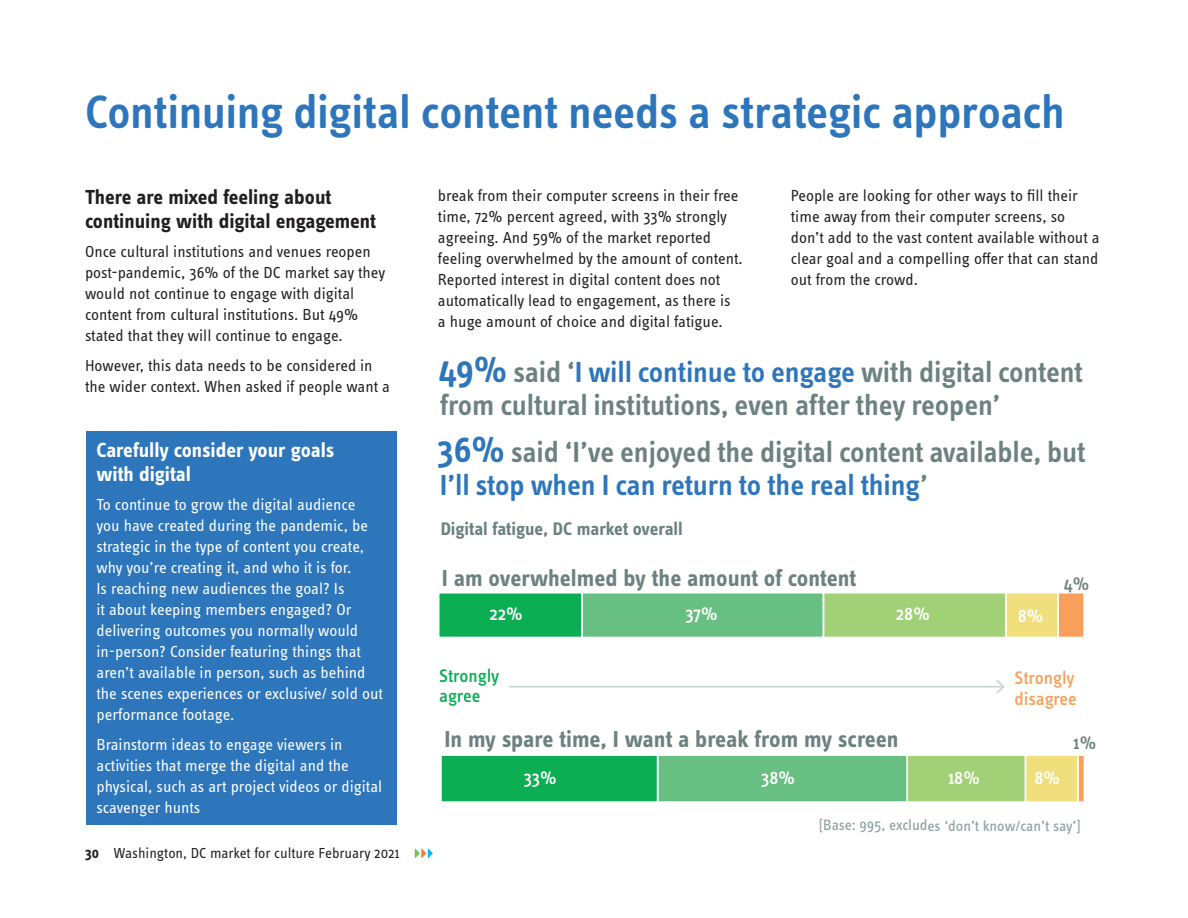
<style>
.page{position:relative;width:1188px;height:918px;background:#fff}
.page>*{position:absolute;margin:0;border:0;box-sizing:border-box;transform-origin:0 0}
.head_1{font:600 48px "Info Text Pro";letter-spacing:-.01em;color:#2e76bc}
.pullout_2{font:600 30px/33px "Info Text Pro";letter-spacing:-.005em;color:#6d8181}
.t1{font:700 23.85px "Info Text";color:#6d8181}
.head_3{font:700 21px/24px "Info Text Pro";color:#231f20}
.head_3-2{font:700 21px/24px "Info Text Pro";letter-spacing:-.005em;color:#fff}
.t2{font:700 18.75px "Info Text";letter-spacing:-.005em;color:#6d8181}
.t3{font:500 18.75px "Info Text";letter-spacing:-.005em;color:#fff}
.t4{font:500 18.75px/20.5px "Info Text";letter-spacing:-.005em;color:#f8a05b}
.t5{font:500 18.75px/20.5px "Info Text";letter-spacing:-.005em;color:#0cae53}
.t6{font:500 18.75px "Info Text";color:#6d8181}
.text{font:16.5px/21px "Info Text Pro";color:#231f20}
.text-2{font:16.5px/21px "Info Text Pro";color:#fff}
.t7{font:15.3px "Info Text";letter-spacing:-.01em;color:#91a2a3}
.t8{font:15px "Info Text Pro";color:#231f20}
.s1{font-weight:700}
.s2{font-size:37.5px;color:#2e76bc}
.s3{color:#2e76bc}
</style>
<div class="page">
<svg style="left:415px;top:849px;width:18px;height:9px"></svg>
<div style="left:86px;top:431px;width:310px;height:393px;background:#2e76bc"></div>
<div style="left:1078px;top:755px;width:6px;height:47px;background:#f8a05b"></div>
<div style="left:1077px;top:754px;width:8px;height:49px;border:2px solid #fff"></div>
<div style="left:1025px;top:755px;width:53px;height:47px;background:#f0df7c"></div>
<div style="left:1025px;top:754px;width:54px;height:49px;border:2px solid #fff"></div>
<div style="left:907px;top:755px;width:118px;height:47px;background:#a1d076"></div>
<div style="left:906px;top:754px;width:120px;height:49px;border:2px solid #fff"></div>
<div style="left:658px;top:755px;width:249px;height:47px;background:#67c081"></div>
<div style="left:657px;top:754px;width:251px;height:49px;border:2px solid #fff"></div>
<div style="left:441px;top:755px;width:217px;height:47px;background:#0cae53"></div>
<div style="left:440px;top:754px;width:218px;height:49px;border:2px solid #fff"></div>
<hr style="left:509px;top:686px;width:494px;height:2px;background:#cbd3d4">
<svg style="left:996px;top:680px;width:9px;height:14px"></svg>
<div style="left:1058px;top:593px;width:26px;height:45px;background:#f8a05b"></div>
<div style="left:1057px;top:592px;width:28px;height:46px;border:2px solid #fff"></div>
<div style="left:1006px;top:593px;width:52px;height:45px;background:#f0df7c"></div>
<div style="left:1005px;top:592px;width:54px;height:46px;border:2px solid #fff"></div>
<div style="left:823px;top:593px;width:183px;height:45px;background:#a1d076"></div>
<div style="left:823px;top:592px;width:184px;height:46px;border:2px solid #fff"></div>
<div style="left:582px;top:593px;width:241px;height:45px;background:#67c081"></div>
<div style="left:581px;top:592px;width:243px;height:46px;border:2px solid #fff"></div>
<div style="left:439px;top:593px;width:143px;height:45px;background:#0cae53"></div>
<div style="left:438px;top:592px;width:145px;height:46px;border:2px solid #fff"></div>
<p class="head_1" style="left:85px;top:83px;width:981px">Continuing digital content needs a strategic approach</p>
<p class="head_3" style="left:85px;top:184px;width:293px">There are mixed feeling about continuing with digital engagement</p>
<p class="text" style="left:85px;top:241px;width:302px">Once cultural institutions and venues reopen post-pandemic, 36% of the DC market say they would not continue to engage with digital content from cultural institutions. But 49% stated that they will continue to engage.</p>
<p class="text" style="left:85px;top:354px;width:307px">However, this data needs to be considered in the wider context. When asked if people want a</p>
<p class="head_3-2" style="left:97px;top:437px;width:239px">Carefully consider your goals with digital</p>
<p class="text-2" style="left:97px;top:494px;width:288px">To continue to grow the digital audience<br>you have created during the pandemic, be strategic in the type of content you create, why you’re creating it, and who it is for.<br>Is reaching new audiences the goal? Is<br>it about keeping members engaged? Or delivering outcomes you normally would in-person? Consider featuring things that aren’t available in person, such as behind the scenes experiences or exclusive/ sold out performance footage.</p>
<p class="text-2" style="left:97px;top:733px;width:287px">Brainstorm ideas to engage viewers in activities that merge the digital and the physical, such as art project videos or digital scavenger hunts</p>
<p class="t8" style="left:85px;top:844px;width:316px"><span class="s1">30</span> Washington, DC market for culture February 2021</p>
<p class="text" style="left:438px;top:184px;width:306px">break from their computer screens in their free time, 72% percent agreed, with 33% strongly agreeing. And 59% of the market reported feeling overwhelmed by the amount of content.<br>Reported interest in digital content does not automatically lead to engagement, as there is<br>a huge amount of choice and digital fatigue.</p>
<p class="text" style="left:791px;top:184px;width:310px">People are looking for other ways to fill their time away from their computer screens, so don’t add to the vast content available without a clear goal and a compelling offer that can stand out from the crowd.</p>
<p class="pullout_2" style="left:438px;top:355px;width:646px"><span class="s2">49%</span> said ‘<span class="s3">I will continue to engage</span> with digital content from cultural institutions, even after they reopen’</p>
<p class="pullout_2" style="left:437px;top:435px;width:650px"><span class="s2">36%</span> said ‘I’ve enjoyed the digital content available, but<br><span class="s3">I’ll stop when I can return to the real thing</span>’</p>
<p class="t2" style="left:441px;top:518px;width:244px">Digital fatigue, DC market overall</p>
<p class="t1" style="left:442px;top:564px;width:416px">I am overwhelmed by the amount of content</p>
<p class="t3" style="left:489px;top:603px;width:35px">22%</p>
<p class="t3" style="left:686px;top:603px;width:34px">37%</p>
<p class="t3" style="left:896px;top:603px;width:35px">28%</p>
<p class="t3" style="left:1018px;top:605px;width:27px">8%</p>
<p class="t6" style="left:1064px;top:573px;width:27px">4%</p>
<p class="t5" style="left:439px;top:665px;width:62px">Strongly agree</p>
<p class="t4" style="left:1015px;top:668px;width:64px">Strongly disagree</p>
<p class="t1" style="left:444px;top:726px;width:456px">In my spare time, I want a break from my screen</p>
<p class="t3" style="left:524px;top:767px;width:34px">33%</p>
<p class="t3" style="left:761px;top:767px;width:35px">38%</p>
<p class="t3" style="left:948px;top:767px;width:33px">18%</p>
<p class="t3" style="left:1035px;top:767px;width:27px">8%</p>
<p class="t6" style="left:1073px;top:732px;width:25px">1%</p>
<p class="t7" style="left:819px;top:817px;width:263px">[Base: 995, excludes ‘don’t know/can’t say’]</p>
</div>
